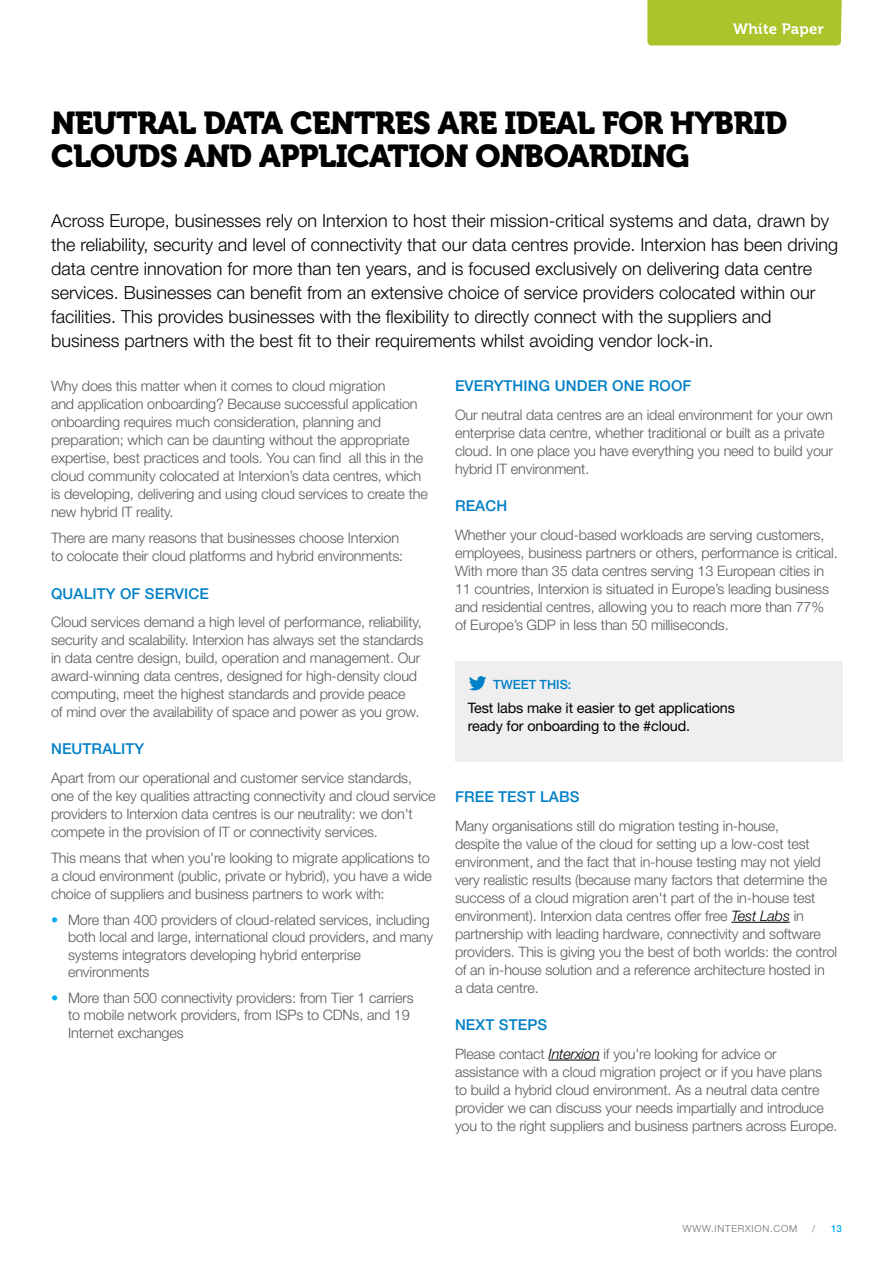
<style>
.page{position:relative;width:893px;height:1263px;background:#fff}
.page>*{position:absolute;margin:0;border:0;box-sizing:border-box;transform-origin:0 0}
.t1{font:31.5px/33px "Museo 900";letter-spacing:-.02em;color:#000}
.t2{font:300 18px/24px "Helvetica Neue LT Std";color:#000}
.t3{font:500 15px "Helvetica Neue LT Std";letter-spacing:.01em;color:#0080c6}
.t4{font:15px "Museo 700";letter-spacing:.02em;color:#fff}
.t5{font:300 14.4px/18px "Helvetica Neue LT Std";letter-spacing:-.01em;color:#58595b}
.t6{font:14.4px/18px "Helvetica Neue LT Std";letter-spacing:-.01em;color:#000}
.t7{font:500 12.75px "Helvetica Neue LT Std";letter-spacing:-.005em;color:#0080c6}
.t8{font:300 9.75px "Helvetica Neue LT Std";letter-spacing:.08em;color:#6d6e71}
.t9{font:500 9.75px "Helvetica Neue LT Std";color:#00aeef}
.s1{color:#00aeef}
.s2{font-style:italic;color:#000}
</style>
<div class="page">
<div style="left:647px;top:0;width:195px;height:45px;background:#adc32b"></div>
<hr style="left:731px;top:922px;width:59px;height:1px;background:#000">
<hr style="left:549px;top:1060px;width:51px;height:1px;background:#000">
<div style="left:455px;top:661px;width:387px;height:101px;background:#efeff0"></div>
<svg style="left:469px;top:676px;width:17px;height:14px"></svg>
<p class="t4" style="left:733px;top:21px;width:92px">White Paper</p>
<h1 class="t1" style="left:51px;top:107px;width:738px">NEUTRAL DATA CENTRES ARE IDEAL FOR HYBRID<br>CLOUDS AND APPLICATION ONBOARDING</h1>
<p class="t2" style="left:51px;top:208px;width:789px">Across Europe, businesses rely on Interxion to host their mission-critical systems and data, drawn by the reliability, security and level of connectivity that our data centres provide. Interxion has been driving data centre innovation for more than ten years, and is focused exclusively on delivering data centre services. Businesses can benefit from an extensive choice of service providers colocated within our facilities. This provides businesses with the flexibility to directly connect with the suppliers and business partners with the best fit to their requirements whilst avoiding vendor lock-in.</p>
<p class="t5" style="left:51px;top:376px;width:378px">Why does this matter when it comes to cloud migration<br>and application onboarding? Because successful application onboarding requires much consideration, planning and preparation; which can be daunting without the appropriate expertise, best practices and tools. You can find all this in the cloud community colocated at Interxion’s data centres, which is developing, delivering and using cloud services to create the new hybrid IT reality.</p>
<p class="t5" style="left:51px;top:529px;width:354px">There are many reasons that businesses choose Interxion to colocate their cloud platforms and hybrid environments:</p>
<p class="t3" style="left:51px;top:584px;width:159px">QUALITY OF SERVICE</p>
<p class="t5" style="left:51px;top:613px;width:374px">Cloud services demand a high level of performance, reliability, security and scalability. Interxion has always set the standards in data centre design, build, operation and management. Our award-winning data centres, designed for high-density cloud computing, meet the highest standards and provide peace<br>of mind over the availability of space and power as you grow.</p>
<p class="t3" style="left:51px;top:740px;width:95px">NEUTRALITY</p>
<p class="t5" style="left:51px;top:768px;width:386px">Apart from our operational and customer service standards, one of the key qualities attracting connectivity and cloud service providers to Interxion data centres is our neutrality: we don't compete in the provision of IT or connectivity services.</p>
<p class="t5" style="left:51px;top:849px;width:382px">This means that when you're looking to migrate applications to a cloud environment (public, private or hybrid), you have a wide choice of suppliers and business partners to work with:</p>
<p class="t5" style="left:68px;top:911px;width:367px;line-height:17.2px;text-indent:-17px"><span class="s1">•</span> More than 400 providers of cloud-related services, including both local and large, international cloud providers, and many systems integrators developing hybrid enterprise environments</p>
<p class="t5" style="left:68px;top:988px;width:347px;text-indent:-17px"><span class="s1">•</span> More than 500 connectivity providers: from Tier 1 carriers to mobile network providers, from ISPs to CDNs, and 19<br>Internet exchanges</p>
<p class="t3" style="left:455px;top:377px;width:238px">EVERYTHING UNDER ONE ROOF</p>
<p class="t5" style="left:455px;top:405px;width:380px">Our neutral data centres are an ideal environment for your own enterprise data centre, whether traditional or built as a private cloud. In one place you have everything you need to build your hybrid IT environment.</p>
<p class="t3" style="left:455px;top:497px;width:54px">REACH</p>
<p class="t5" style="left:455px;top:525px;width:384px">Whether your cloud-based workloads are serving customers, employees, business partners or others, performance is critical.<br>With more than 35 data centres serving 13 European cities in 11 countries, Interxion is situated in Europe’s leading business and residential centres, allowing you to reach more than 77% of Europe’s GDP in less than 50 milliseconds.</p>
<p class="t7" style="left:493px;top:676px;width:80px">TWEET THIS:</p>
<p class="t6" style="left:468px;top:699px;width:269px">Test labs make it easier to get applications ready for onboarding to the #cloud.</p>
<p class="t3" style="left:455px;top:788px;width:126px">FREE TEST LABS</p>
<p class="t5" style="left:455px;top:816px;width:384px">Many organisations still do migration testing in-house,<br>despite the value of the cloud for setting up a low-cost test environment, and the fact that in-house testing may not yield very realistic results (because many factors that determine the success of a cloud migration aren't part of the in-house test environment). Interxion data centres offer free <span class="s2">Test Labs</span> in partnership with leading hardware, connectivity and software providers. This is giving you the best of both worlds: the control of an in-house solution and a reference architecture hosted in<br>a data centre.</p>
<p class="t3" style="left:455px;top:1016px;width:94px">NEXT STEPS</p>
<p class="t5" style="left:455px;top:1044px;width:384px">Please contact <span class="s2">Interxion</span> if you're looking for advice or assistance with a cloud migration project or if you have plans to build a hybrid cloud environment. As a neutral data centre provider we can discuss your needs impartially and introduce you to the right suppliers and business partners across Europe.</p>
<p class="t8" style="left:683px;top:1223px;width:116px">WWW.INTERXION.COM</p>
<p class="t8" style="left:812px;top:1223px;width:5px">/</p>
<p class="t9" style="left:831px;top:1223px;width:12px">13</p>
</div>
